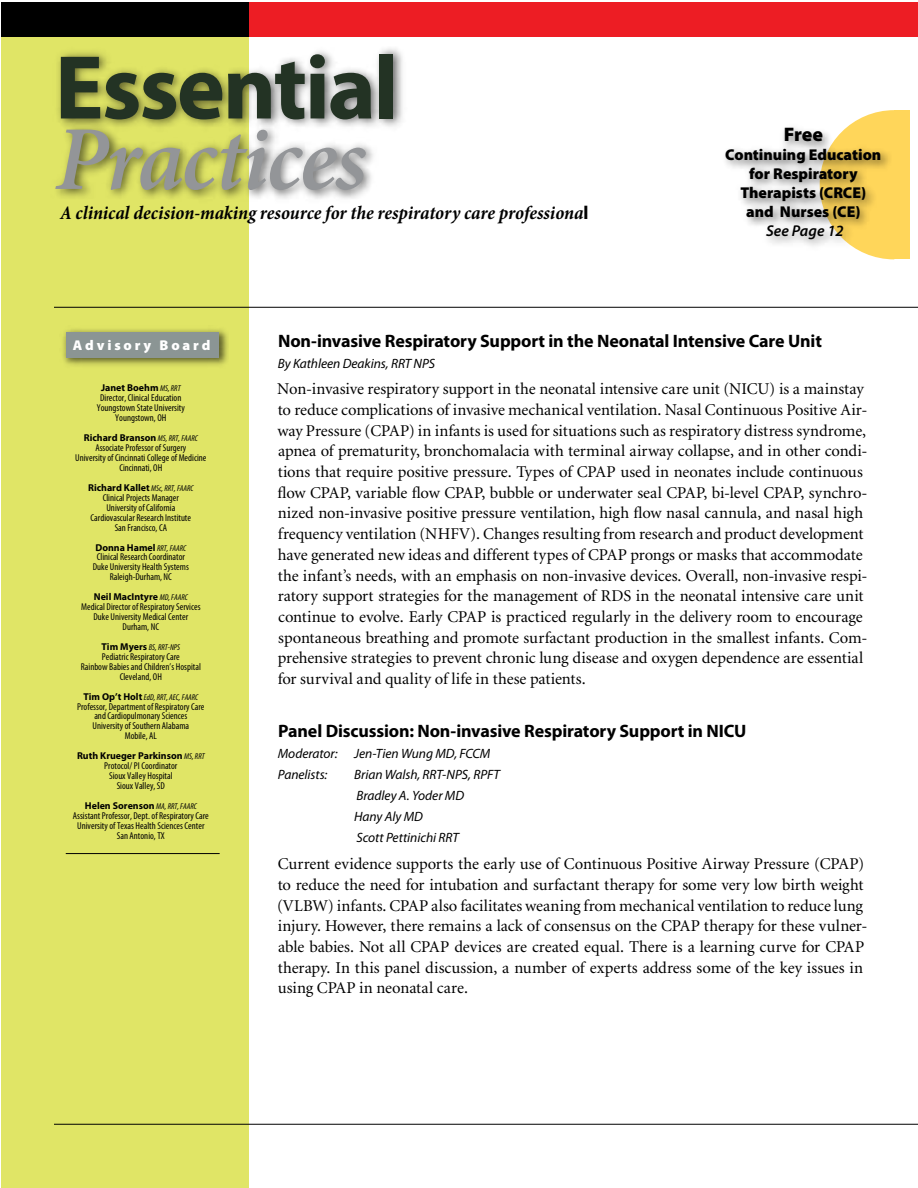
<style>
.page{position:relative;width:918px;height:1188px;background:#fff}
.page>*{position:absolute;margin:0;border:0;box-sizing:border-box;transform-origin:0 0}
.t1{font:700 91.35px "Myriad Pro";letter-spacing:-.025em;color:#233324}
.t2{font:italic 600 91.35px "Minion Pro";letter-spacing:-.025em;color:#939598}
.t3{font:900 19.65px "Myriad Pro";color:#000}
.t4{font:italic 700 condensed 19.35px "Minion Pro";color:#000}
.t5{font:700 18px "Myriad Pro";letter-spacing:-.01em;color:#000}
.t6{font:16.5px/20.7px "Minion";letter-spacing:-.005em;color:#000}
.t7{font:900 15.75px/18.9px "Myriad Pro";color:#000;text-align:center}
.t8{font:italic 600 15.75px "Myriad Pro";color:#000}
.t9{font:900 14.25px "Myriad Pro";letter-spacing:.2em;color:#fff}
.t10{font:italic 13.5px/21px "Myriad Pro";letter-spacing:-.005em;color:#000}
.t11{font:condensed 9.9px/9.9px "Myriad Pro";color:#000;text-align:center}
.t12{font:italic condensed 8.55px "Myriad Pro";color:#000}
.s1{font-family:"Franklin Gothic LT";font-weight:600;font-style:normal;font-stretch:normal}
.s2{font-weight:700;font-stretch:normal}
.s3{font-style:italic;font-size:8.55px}
.s4{font-weight:700;font-style:normal;font-stretch:normal;font-size:9.9px}
</style>
<div class="page">
<div style="left:2px;top:37px;width:247px;height:1151px;background:#e0e566"></div>
<div style="left:200px;top:2px;width:718px;height:35px;background:#ed1d24"></div>
<div style="left:2px;top:2px;width:247px;height:35px;background:#000"></div>
<img style="left:57px;top:48px;width:346px;height:151px">
<img style="left:63px;top:329px;width:165px;height:37px">
<div style="left:66px;top:332px;width:153px;height:25px;background:#8b9594"></div>
<hr style="left:66px;top:853px;width:154px;height:1px;background:#000">
<hr style="left:54px;top:307px;width:864px;height:1px;background:#000">
<hr style="left:54px;top:1124px;width:864px;height:1px;background:#000">
<svg style="left:863px;top:110px;width:31px;height:7px"></svg>
<img style="left:725px;top:117px;width:170px;height:143px">
<div style="left:894px;top:111px;width:16px;height:148px;background:#ffd65a"></div>
<h1 class="t1" style="left:55px;top:28px;width:346px">Essential</h1>
<h1 class="t2" style="left:55px;top:96px;width:313px">Practices</h1>
<p class="t4" style="left:60px;top:200px;width:530px">A clinical decision-making resource for the respiratory care professiona<span class="s1">l</span></p>
<p class="t3" style="left:784px;top:122px;width:41px">Free</p>
<p class="t7" style="left:725px;top:145px;width:158px">Continuing Education for Respiratory<br>Therapists (CRCE) and Nurses (CE)</p>
<p class="t8" style="left:766px;top:220px;width:79px">See Page 12</p>
<p class="t9" style="left:73px;top:336px;width:139px">Advisory Board</p>
<p class="t11" style="left:97px;top:383px;width:90px"><span class="s2">Janet Boehm</span> <span class="s3">MS, RRT<br></span>Director, Clinical Education<br>Youngstown State University<br>Youngstown, OH</p>
<p class="t11" style="left:75px;top:433px;width:133px"><span class="s2">Richard Branson</span> <span class="s3">MS, RRT, FAARC<br></span>Associate Professor of Surgery<br>University of Cincinnati College of Medicine<br>Cincinnati, OH</p>
<p class="t11" style="left:88px;top:483px;width:107px"><span class="s2">Richard Kallet</span> <span class="s3">MSc, RRT, FAARC<br></span>Clinical Projects Manager<br>University of California<br>Cardiovascular Research Institute<br>San Francisco, CA</p>
<p class="t11" style="left:93px;top:542px;width:98px"><span class="s2">Donna Hamel</span> <span class="s3">RRT, FAARC<br></span>Clinical Research Coordinator<br>Duke University Health Systems<br>Raleigh-Durham, NC</p>
<p class="t11" style="left:81px;top:592px;width:121px"><span class="s2">Neil MacIntyre</span> <span class="s3">MD, FAARC<br></span>Medical Director of Respiratory Services<br>Duke University Medical Center<br>Durham, NC</p>
<p class="t12" style="left:102px;top:642px;width:80px"><span class="s4">Tim Myers</span> BS, RRT-NPS</p>
<p class="t11" style="left:81px;top:651px;width:122px">Pediatric Respiratory Care<br>Rainbow Babies and Children’s Hospital<br>Cleveland, OH</p>
<p class="t12" style="left:83px;top:692px;width:116px"><span class="s4">Tim Op’t Holt</span> EdD, RRT, AEC, FAARC</p>
<p class="t11" style="left:77px;top:701px;width:129px">Professor, Department of Respiratory Care and Cardiopulmonary Sciences<br>University of Southern Alabama<br>Mobile, AL</p>
<p class="t11" style="left:77px;top:751px;width:129px"><span class="s2">Ruth Krueger Parkinson</span> <span class="s3">MS, RRT<br></span>Protocol/ PI Coordinator<br>Sioux Valley Hospital<br>Sioux Valley, SD</p>
<p class="t11" style="left:73px;top:801px;width:137px"><span class="s2">Helen Sorenson</span> <span class="s3">MA, RRT, FAARC </span>Assistant Professor, Dept. of Respiratory Care University of Texas Health Sciences Center San Antonio, TX</p>
<p class="t5" style="left:278px;top:329px;width:545px">Non-invasive Respiratory Support in the Neonatal Intensive Care Unit</p>
<p class="t10" style="left:278px;top:352px;width:159px">By Kathleen Deakins, RRT NPS</p>
<p class="t6" style="left:277px;top:379px;width:592px">Non-invasive respiratory support in the neonatal intensive care unit (NICU) is a mainstay to reduce complications of invasive mechanical ventilation. Nasal Continuous Positive Air&shy;way Pressure (CPAP) in infants is used for situations such as respiratory distress syndrome, apnea of prematurity, bronchomalacia with terminal airway collapse, and in other condi&shy;tions that require positive pressure. Types of CPAP used in neonates include continuous flow CPAP, variable flow CPAP, bubble or underwater seal CPAP, bi-level CPAP, synchro&shy;nized non-invasive positive pressure ventilation, high flow nasal cannula, and nasal high frequency ventilation (NHFV). Changes resulting from research and product development have generated new ideas and different types of CPAP prongs or masks that accommodate the infant’s needs, with an emphasis on non-invasive devices. Overall, non-invasive respi&shy;ratory support strategies for the management of RDS in the neonatal intensive care unit continue to evolve. Early CPAP is practiced regularly in the delivery room to encourage spontaneous breathing and promote surfactant production in the smallest infants. Com&shy;prehensive strategies to prevent chronic lung disease and oxygen dependence are essential for survival and quality of life in these patients.</p>
<p class="t5" style="left:278px;top:720px;width:470px">Panel Discussion: Non-invasive Respiratory Support in NICU</p>
<p class="t10" style="left:278px;top:743px;width:214px">Moderator: Jen-Tien Wung MD, FCCM<br>Panelists:</p>
<p class="t10" style="left:354px;top:764px;width:147px">Brian Walsh, RRT-NPS, RPFT<br>Bradley A. Yoder MD<br>Hany Aly MD<br>Scott Pettinichi RRT</p>
<p class="t6" style="left:277px;top:854px;width:592px">Current evidence supports the early use of Continuous Positive Airway Pressure (CPAP) to reduce the need for intubation and surfactant therapy for some very low birth weight (VLBW) infants. CPAP also facilitates weaning from mechanical ventilation to reduce lung injury. However, there remains a lack of consensus on the CPAP therapy for these vulner&shy;able babies. Not all CPAP devices are created equal. There is a learning curve for CPAP therapy. In this panel discussion, a number of experts address some of the key issues in using CPAP in neonatal care.</p>
</div>
